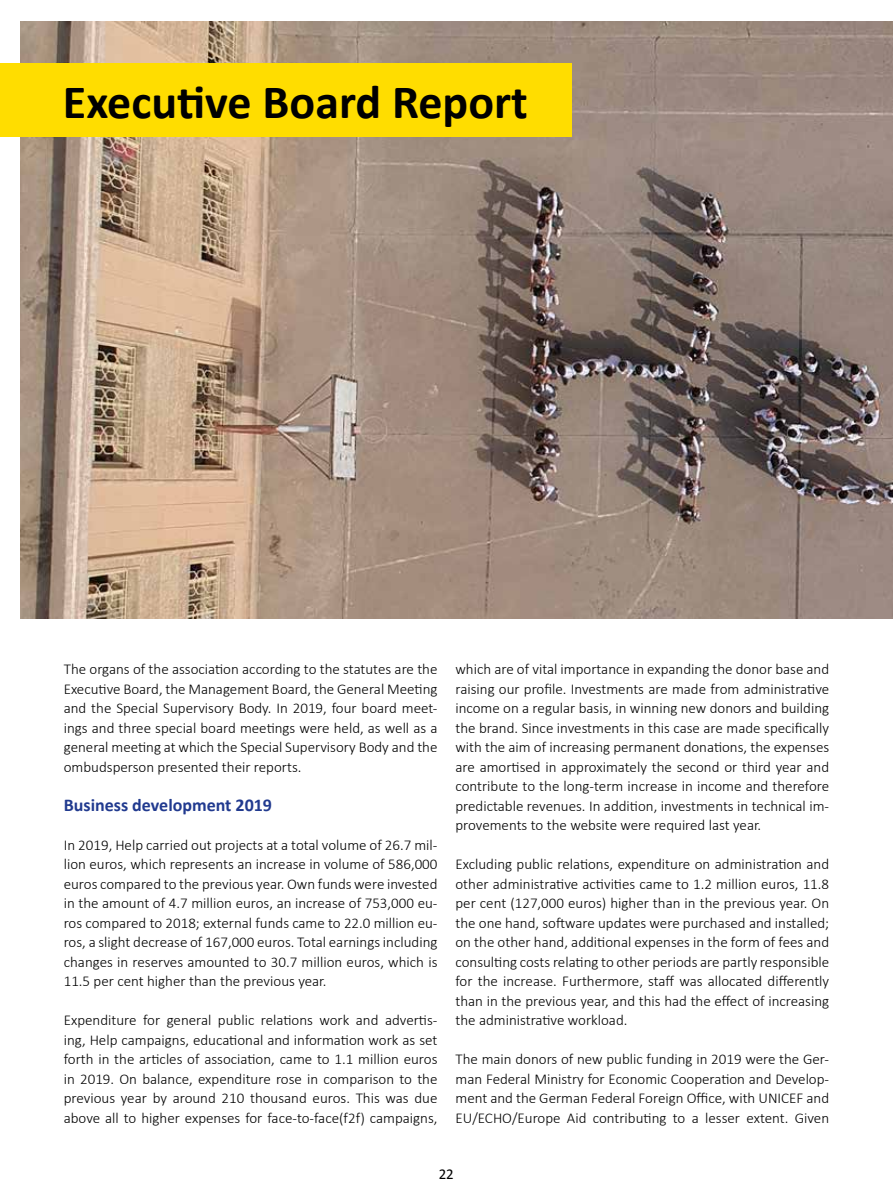
<style>
.page{position:relative;width:893px;height:1191px;background:#fff}
.page>*{position:absolute;margin:0;border:0;box-sizing:border-box;transform-origin:0 0}
.t1{font:700 48px "Calibri";color:#000}
.t2{font:700 18px "Calibri";color:#213a8f}
.t3{font:300 15px/19.5px "Calibri";color:#000;text-align:justify}
.t4{font:15px "Calibri";color:#000}
</style>
<div class="page">
<img style="left:21px;top:21px;width:872px;height:597px">
<div style="left:0;top:64px;width:571px;height:73px;background:#fd0"></div>
<h1 class="t1" style="left:63px;top:71px;width:466px">Executive Board Report</h1>
<p class="t3" style="left:64px;top:659px;width:375px">The organs of the association according to the statutes are the Executive Board, the Management Board, the General Meeting and the Special Supervisory Body. In 2019, four board meet&shy;ings and three special board meetings were held, as well as a general meeting at which the Special Supervisory Body and the ombudsperson presented their reports.</p>
<p class="t2" style="left:64px;top:793px;width:210px">Business development 2019</p>
<p class="t3" style="left:64px;top:834px;width:375px">In 2019, Help carried out projects at a total volume of 26.7 mil&shy;lion euros, which represents an increase in volume of 586,000 euros compared to the previous year. Own funds were invested in the amount of 4.7 million euros, an increase of 753,000 eu&shy;ros compared to 2018; external funds came to 22.0 million eu&shy;ros, a slight decrease of 167,000 euros. Total earnings including changes in reserves amounted to 30.7 million euros, which is 11.5 per cent higher than the previous year.</p>
<p class="t3" style="left:64px;top:1010px;width:375px">Expenditure for general public relations work and advertis&shy;ing, Help campaigns, educational and information work as set forth in the articles of association, came to 1.1 million euros in 2019. On balance, expenditure rose in comparison to the previous year by around 210 thousand euros. This was due above all to higher expenses for face-to-face(f2f) campaigns,</p>
<p class="t3" style="left:455px;top:659px;width:375px">which are of vital importance in expanding the donor base and raising our profile. Investments are made from administrative income on a regular basis, in winning new donors and building the brand. Since investments in this case are made specifically with the aim of increasing permanent donations, the expenses are amortised in approximately the second or third year and contribute to the long-term increase in income and therefore predictable revenues. In addition, investments in technical im&shy;provements to the website were required last year.</p>
<p class="t3" style="left:455px;top:854px;width:375px">Excluding public relations, expenditure on administration and other administrative activities came to 1.2 million euros, 11.8 per cent (127,000 euros) higher than in the previous year. On the one hand, software updates were purchased and installed; on the other hand, additional expenses in the form of fees and consulting costs relating to other periods are partly responsible for the increase. Furthermore, staff was allocated differently than in the previous year, and this had the effect of increasing the administrative workload.</p>
<p class="t3" style="left:455px;top:1049px;width:375px">The main donors of new public funding in 2019 were the Ger&shy;man Federal Ministry for Economic Cooperation and Develop&shy;ment and the German Federal Foreign Office, with UNICEF and EU/ECHO/Europe Aid contributing to a lesser extent. Given</p>
<p class="t4" style="left:439px;top:1164px;width:17px">22</p>
</div>
